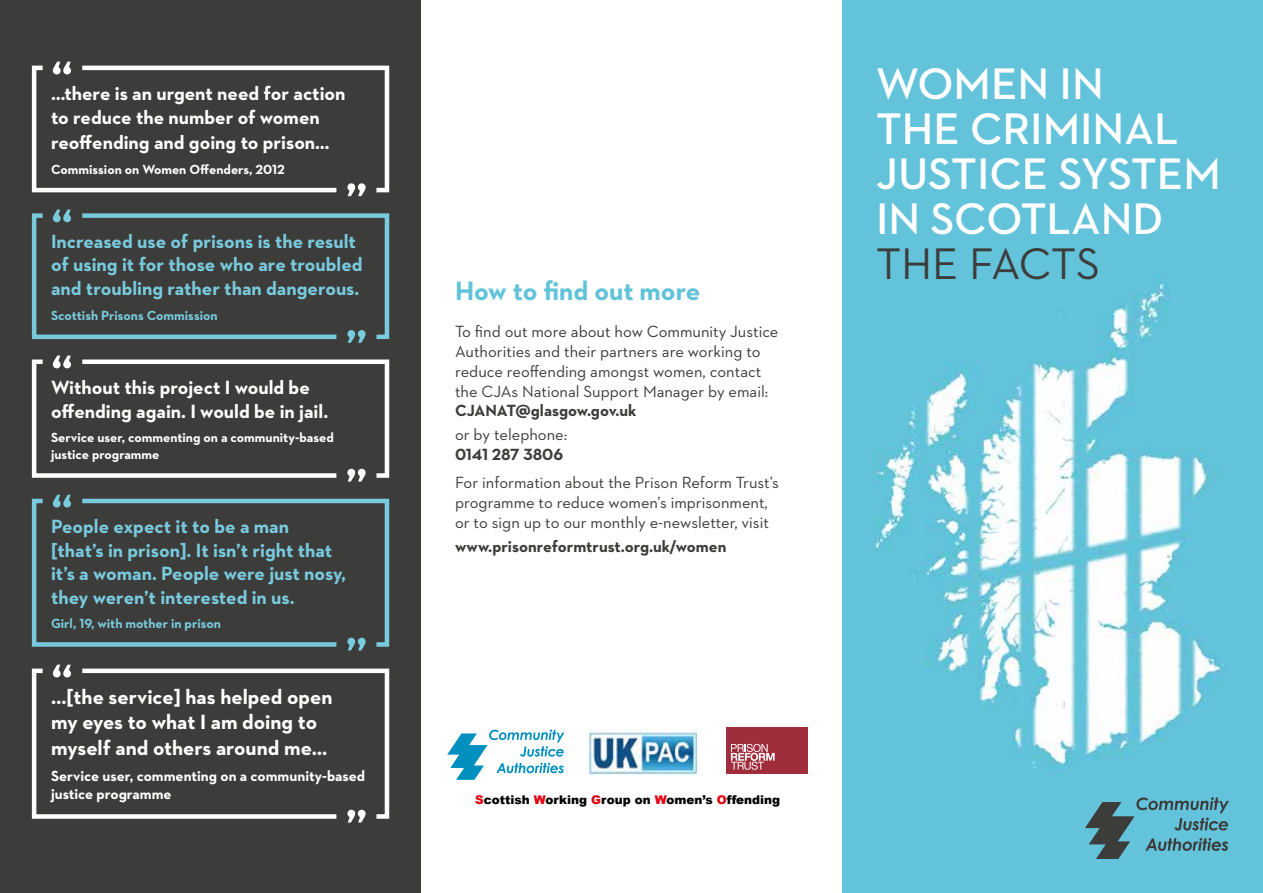
<style>
.page{position:relative;width:1263px;height:893px;background:#fff}
.page>*{position:absolute;margin:0;border:0;box-sizing:border-box;transform-origin:0 0}
.t1{font:600 45px/45px "Neutraface 2 Text";color:#fff}
.t2{font:45px "Neutraface 2 Text";color:#3c3c3b}
.t3{font:700 27px "Neutraface 2 Text";color:#61c3d9}
.t4{font:700 21px/25.2px "Neutraface 2 Text";color:#fff}
.t5{font:700 19.5px/23.4px "Neutraface 2 Text";color:#79cadd}
.t6{font:700 19.5px/23.4px "Neutraface 2 Text";color:#fff}
.t7{font:16.5px/19.8px "Neutraface 2 Text";color:#3c3c3b}
.t8{font:700 16.5px "Neutraface 2 Text";color:#3c3c3b}
.t9{font:700 15px/18px "Neutraface 2 Text";color:#fff}
.t10{font:700 13.5px/16.2px "Neutraface 2 Text";color:#fff}
.t11{font:700 13.5px "Neutraface 2 Text";color:#79cadd}
.t12{font:900 12px "Arial";color:#000}
.s1{color:#e30613}
</style>
<div class="page">
<div style="left:0;top:0;width:421px;height:893px;background:#3c3c3b"></div>
<svg style="left:31px;top:62px;width:359px;height:134px"></svg>
<svg style="left:31px;top:209px;width:359px;height:134px"></svg>
<svg style="left:31px;top:356px;width:359px;height:126px"></svg>
<img style="left:842px;top:0;width:421px;height:893px">
<svg style="left:31px;top:496px;width:47px;height:151px"></svg>
<svg style="left:78px;top:498px;width:312px;height:151px"></svg>
<svg style="left:31px;top:666px;width:47px;height:153px"></svg>
<svg style="left:78px;top:668px;width:312px;height:153px"></svg>
<svg style="left:1085px;top:797px;width:144px;height:62px;background:#5799aa"></svg>
<img style="left:586px;top:729px;width:113px;height:47px">
<div style="left:726px;top:727px;width:82px;height:47px;background:#a02d3b"></div>
<svg style="left:731px;top:744px;width:44px;height:26px"></svg>
<svg style="left:447px;top:729px;width:117px;height:51px"></svg>
<p class="t6" style="left:51px;top:82px;width:296px">…there is an urgent need for action to reduce the number of women</p>
<p class="t6" style="left:51px;top:130px;width:280px">reoffending and going to prison…</p>
<p class="t10" style="left:51px;top:161px;width:235px">Commission on Women Offenders, 2012</p>
<p class="t5" style="left:51px;top:230px;width:313px">Increased use of prisons is the result of using it for those who are troubled and troubling rather than dangerous.</p>
<p class="t11" style="left:51px;top:306px;width:168px">Scottish Prisons Commission</p>
<p class="t6" style="left:51px;top:376px;width:279px">Without this project I would be offending again. I would be in jail.</p>
<p class="t10" style="left:51px;top:429px;width:284px">Service user, commenting on a community-based justice programme</p>
<p class="t5" style="left:51px;top:515px;width:296px">People expect it to be a man [that’s in prison]. It isn’t right that it’s a woman. People were just nosy, they weren’t interested in us.</p>
<p class="t11" style="left:51px;top:615px;width:171px">Girl, 19, with mother in prison</p>
<p class="t4" style="left:51px;top:684px;width:283px">…[the service] has helped open my eyes to what I am doing to myself and others around me…</p>
<p class="t9" style="left:51px;top:767px;width:316px">Service user, commenting on a community-based justice programme</p>
<h2 class="t3" style="left:455px;top:274px;width:247px">How to find out more</h2>
<p class="t7" style="left:455px;top:321px;width:325px">To find out more about how Community Justice Authorities and their partners are working to reduce reoffending amongst women, contact the CJAs National Support Manager by email:</p>
<p class="t8" style="left:455px;top:400px;width:183px">CJANAT@glasgow.gov.uk</p>
<p class="t7" style="left:455px;top:425px;width:114px">or by telephone:</p>
<p class="t8" style="left:455px;top:444px;width:110px">0141 287 3806</p>
<p class="t7" style="left:455px;top:473px;width:325px">For information about the Prison Reform Trust’s programme to reduce women’s imprisonment, or to sign up to our monthly e-newsletter, visit</p>
<p class="t8" style="left:455px;top:536px;width:273px">www.prisonreformtrust.org.uk/women</p>
<p class="t12" style="left:475px;top:791px;width:306px"><span class="s1">S</span>cottish <span class="s1">W</span>orking <span class="s1">G</span>roup on <span class="s1">W</span>omen’s <span class="s1">O</span>ffending</p>
<h1 class="t1" style="left:876px;top:61px;width:346px">WOMEN IN<br>THE CRIMINAL<br>JUSTICE SYSTEM<br>IN SCOTLAND</h1>
<h1 class="t2" style="left:876px;top:236px;width:226px">THE FACTS</h1>
</div>
